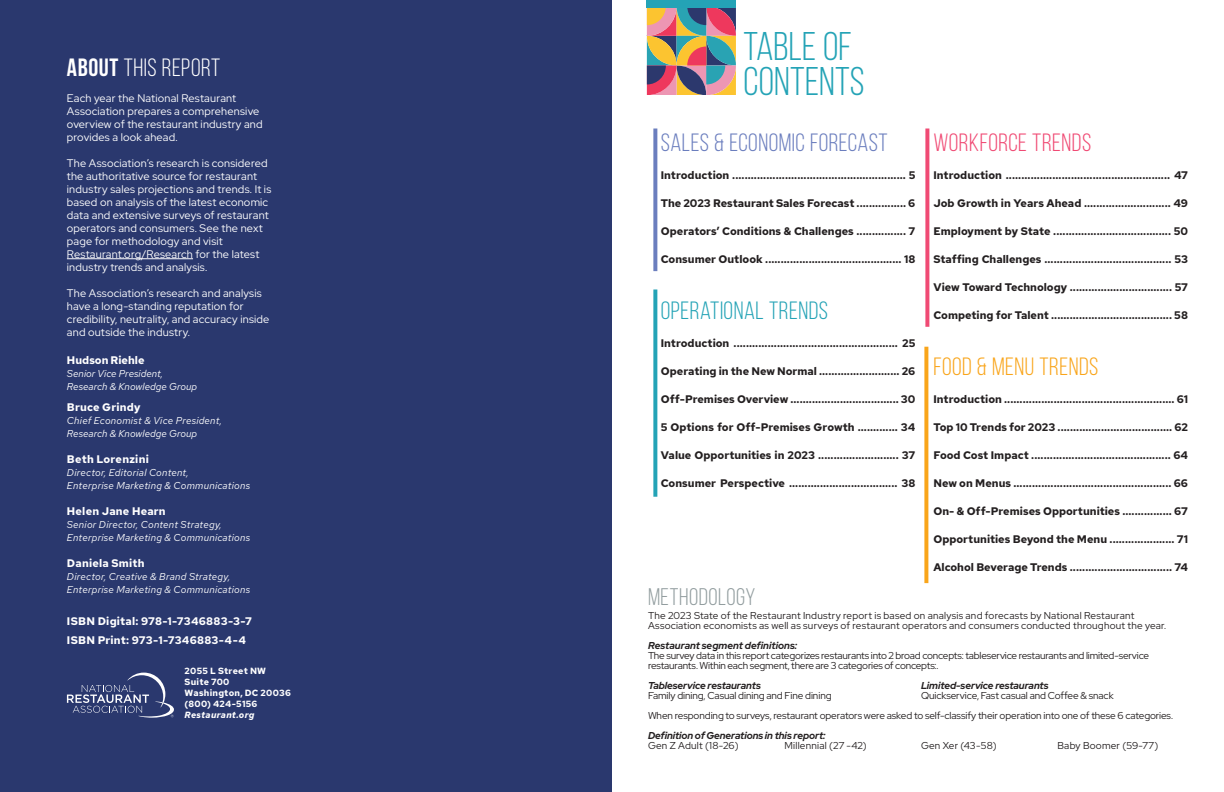
<style>
.page{position:relative;width:1224px;height:792px;background:#fff}
.page>*{position:absolute;margin:0;border:0;box-sizing:border-box;transform-origin:0 0}
.BODY{font:40px/35px "Bebas Neue";color:#24a3b6}
.GraphTitle{font:25px "Bebas Neue";letter-spacing:.02em;color:#6b7ebe}
.GraphTitle-2{font:25px "Bebas Neue";letter-spacing:.02em;color:#24a3b6}
.GraphTitle-3{font:25px "Bebas Neue";letter-spacing:.02em;color:#fff}
.GraphTitle-4{font:25px "Bebas Neue";letter-spacing:.02em;color:#f04a74}
.GraphTitle-5{font:25px "Bebas Neue";letter-spacing:.02em;color:#f9a51b}
.GraphTitle-6{font:24px "Bebas Neue";letter-spacing:.02em;color:#929d9f}
.base_copy{font:700 11px "Red Hat Text";color:#231f20}
.BODY-2{font:11px/13px "Red Hat Display";letter-spacing:.015em;color:#fff}
.BODY-3{font:700 11px "Red Hat Text";letter-spacing:.02em;color:#fff}
.BODY-4{font:700 11px "Red Hat Text";color:#fff}
.BODY-5{font:10px/10px "Red Hat Display";letter-spacing:-.005em;color:#231f20}
.BODY-6{font:10px/10px "Red Hat Display";letter-spacing:.02em;color:#231f20}
.BODY-7{font:italic 10px/13px "Red Hat Text";letter-spacing:.02em;color:#fff}
.BODY-8{font:italic 700 10px "Red Hat Display";letter-spacing:-.01em;color:#231f20}
.BODY-9{font:italic 10px/13px "Red Hat Text";color:#fff}
.BODY-10{font:700 9px "Red Hat Text";letter-spacing:.025em;color:#fff}
.BODY-11{font:italic 700 9px "Red Hat Text";letter-spacing:.03em;color:#fff}
.s1{font-weight:700}
.s2{font-weight:700;font-style:italic}
</style>
<div class="page">
<div style="left:0;top:0;width:612px;height:792px;background:#2a386e"></div>
<hr style="left:67px;top:258px;width:126px;height:1px;background:#fff">
<svg style="left:67px;top:673px;width:107px;height:45px"></svg>
<svg style="left:653px;top:128px;width:4px;height:143px"></svg>
<svg style="left:653px;top:290px;width:4px;height:207px"></svg>
<svg style="left:925px;top:128px;width:4px;height:199px"></svg>
<svg style="left:924px;top:347px;width:4px;height:236px"></svg>
<svg style="left:647px;top:7px;width:89px;height:88px;background:#a38378"></svg>
<div style="left:647px;top:0;width:89px;height:7px;background:#24a3b6"></div>
<p class="GraphTitle-3" style="left:67px;top:54px;width:155px"><span class="s1">About</span> THIS REPORT</p>
<p class="BODY-2" style="left:67px;top:91px;width:197px">Each year the National Restaurant Association prepares a comprehensive overview of the restaurant industry and provides a look ahead.</p>
<p class="BODY-2" style="left:67px;top:156px;width:206px">The Association’s research is considered the authoritative source for restaurant industry sales projections and trends. It is based on analysis of the latest economic data and extensive surveys of restaurant operators and consumers. See the next page for methodology and visit Restaurant.org/Research for the latest industry trends and analysis.</p>
<p class="BODY-2" style="left:67px;top:286px;width:204px">The Association’s research and analysis have a long-standing reputation for credibility, neutrality, and accuracy inside and outside the industry.</p>
<p class="BODY-4" style="left:67px;top:352px;width:79px">Hudson Riehle</p>
<p class="BODY-9" style="left:67px;top:366px;width:132px">Senior Vice President,<br>Research &amp; Knowledge Group</p>
<p class="BODY-3" style="left:67px;top:399px;width:75px">Bruce Grindy</p>
<p class="BODY-7" style="left:67px;top:413px;width:156px">Chief Economist &amp; Vice President,<br>Research &amp; Knowledge Group</p>
<p class="BODY-3" style="left:67px;top:451px;width:83px">Beth Lorenzini</p>
<p class="BODY-7" style="left:67px;top:465px;width:185px">Director, Editorial Content,<br>Enterprise Marketing &amp; Communications</p>
<p class="BODY-3" style="left:67px;top:503px;width:100px">Helen Jane Hearn</p>
<p class="BODY-7" style="left:67px;top:517px;width:185px">Senior Director, Content Strategy,<br>Enterprise Marketing &amp; Communications</p>
<p class="BODY-3" style="left:67px;top:555px;width:79px">Daniela Smith</p>
<p class="BODY-7" style="left:67px;top:569px;width:185px">Director, Creative &amp; Brand Strategy,<br>Enterprise Marketing &amp; Communications</p>
<p class="BODY-3" style="left:67px;top:613px;width:186px">ISBN Digital: 978-1-7346883-3-7</p>
<p class="BODY-3" style="left:67px;top:632px;width:181px">ISBN Print: 973-1-7346883-4-4</p>
<p class="BODY-10" style="left:185px;top:665px;width:83px">2055 L Street NW</p>
<p class="BODY-10" style="left:185px;top:676px;width:46px">Suite 700</p>
<p class="BODY-10" style="left:185px;top:687px;width:108px">Washington, DC 20036</p>
<p class="BODY-10" style="left:185px;top:698px;width:74px">(800) 424-5156</p>
<p class="BODY-11" style="left:185px;top:709px;width:71px">Restaurant.org</p>
<p class="BODY" style="left:744px;top:28px;width:123px">TABLE OF<br>CONTENTS</p>
<p class="GraphTitle" style="left:661px;top:129px;width:228px">SALES &amp; ECONOMIC FORECAST</p>
<p class="base_copy" style="left:661px;top:168px;width:256px">Introduction ........................................................ 5</p>
<p class="base_copy" style="left:661px;top:196px;width:256px">The 2023 Restaurant Sales Forecast ................ 6</p>
<p class="base_copy" style="left:661px;top:224px;width:256px">Operators’ Conditions &amp; Challenges ................ 7</p>
<p class="base_copy" style="left:661px;top:252px;width:256px">Consumer Outlook ............................................ 18</p>
<p class="GraphTitle-2" style="left:661px;top:297px;width:169px">OPERATIONAL TRENDS</p>
<p class="base_copy" style="left:661px;top:336px;width:256px">Introduction ..................................................... 25</p>
<p class="base_copy" style="left:661px;top:364px;width:256px">Operating in the New Normal .......................... 26</p>
<p class="base_copy" style="left:661px;top:392px;width:256px">Off-Premises Overview ................................... 30</p>
<p class="base_copy" style="left:661px;top:420px;width:256px">5 Options for Off-Premises Growth ............. 34</p>
<p class="base_copy" style="left:661px;top:448px;width:256px">Value Opportunities in 2023 .......................... 37</p>
<p class="base_copy" style="left:661px;top:476px;width:256px">Consumer Perspective ................................... 38</p>
<p class="GraphTitle-4" style="left:933px;top:129px;width:159px">WORKFORCE TRENDS</p>
<p class="base_copy" style="left:933px;top:168px;width:256px">Introduction ..................................................... 47</p>
<p class="base_copy" style="left:933px;top:196px;width:256px">Job Growth in Years Ahead ............................ 49</p>
<p class="base_copy" style="left:933px;top:224px;width:256px">Employment by State ...................................... 50</p>
<p class="base_copy" style="left:933px;top:252px;width:256px">Staffing Challenges ......................................... 53</p>
<p class="base_copy" style="left:933px;top:280px;width:256px">View Toward Technology ................................. 57</p>
<p class="base_copy" style="left:933px;top:308px;width:256px">Competing for Talent ....................................... 58</p>
<p class="GraphTitle-5" style="left:933px;top:353px;width:167px">FOOD &amp; MENU TRENDS</p>
<p class="base_copy" style="left:933px;top:392px;width:256px">Introduction ....................................................... 61</p>
<p class="base_copy" style="left:933px;top:420px;width:256px">Top 10 Trends for 2023 ..................................... 62</p>
<p class="base_copy" style="left:933px;top:448px;width:256px">Food Cost Impact ............................................. 64</p>
<p class="base_copy" style="left:933px;top:476px;width:256px">New on Menus ................................................... 66</p>
<p class="base_copy" style="left:933px;top:504px;width:256px">On- &amp; Off-Premises Opportunities ................ 67</p>
<p class="base_copy" style="left:933px;top:532px;width:256px">Opportunities Beyond the Menu ..................... 71</p>
<p class="base_copy" style="left:933px;top:560px;width:256px">Alcohol Beverage Trends ................................. 74</p>
<p class="GraphTitle-6" style="left:648px;top:584px;width:109px">METHODOLOGY</p>
<p class="BODY-6" style="left:648px;top:610px;width:520px">The 2023 State of the Restaurant Industry report is based on analysis and forecasts by National Restaurant<br>Association economists as well as surveys of restaurant operators and consumers conducted throughout the year.</p>
<p class="BODY-5" style="left:648px;top:640px;width:503px"><span class="s2">Restaurant segment definitions:<br></span>The survey data in this report categorizes restaurants into 2 broad concepts: tableservice restaurants and limited-service restaurants. Within each segment, there are 3 categories of concepts:.</p>
<p class="BODY-8" style="left:648px;top:679px;width:114px">Tableservice restaurants</p>
<p class="BODY-5" style="left:648px;top:690px;width:185px">Family dining, Casual dining and Fine dining</p>
<p class="BODY-8" style="left:921px;top:679px;width:129px">Limited-service restaurants</p>
<p class="BODY-5" style="left:921px;top:690px;width:194px">Quickservice, Fast casual and Coffee &amp; snack</p>
<p class="BODY-5" style="left:648px;top:710px;width:527px">When responding to surveys, restaurant operators were asked to self-classify their operation into one of these 6 categories.</p>
<p class="BODY-8" style="left:648px;top:729px;width:179px">Definition of Generations in this report:</p>
<p class="BODY-6" style="left:648px;top:740px;width:92px">Gen Z Adult (18-26)</p>
<p class="BODY-6" style="left:784px;top:740px;width:84px">Millennial (27 -42)</p>
<p class="BODY-6" style="left:921px;top:740px;width:77px">Gen Xer (43-58)</p>
<p class="BODY-6" style="left:1058px;top:740px;width:102px">Baby Boomer (59-77)</p>
</div>
